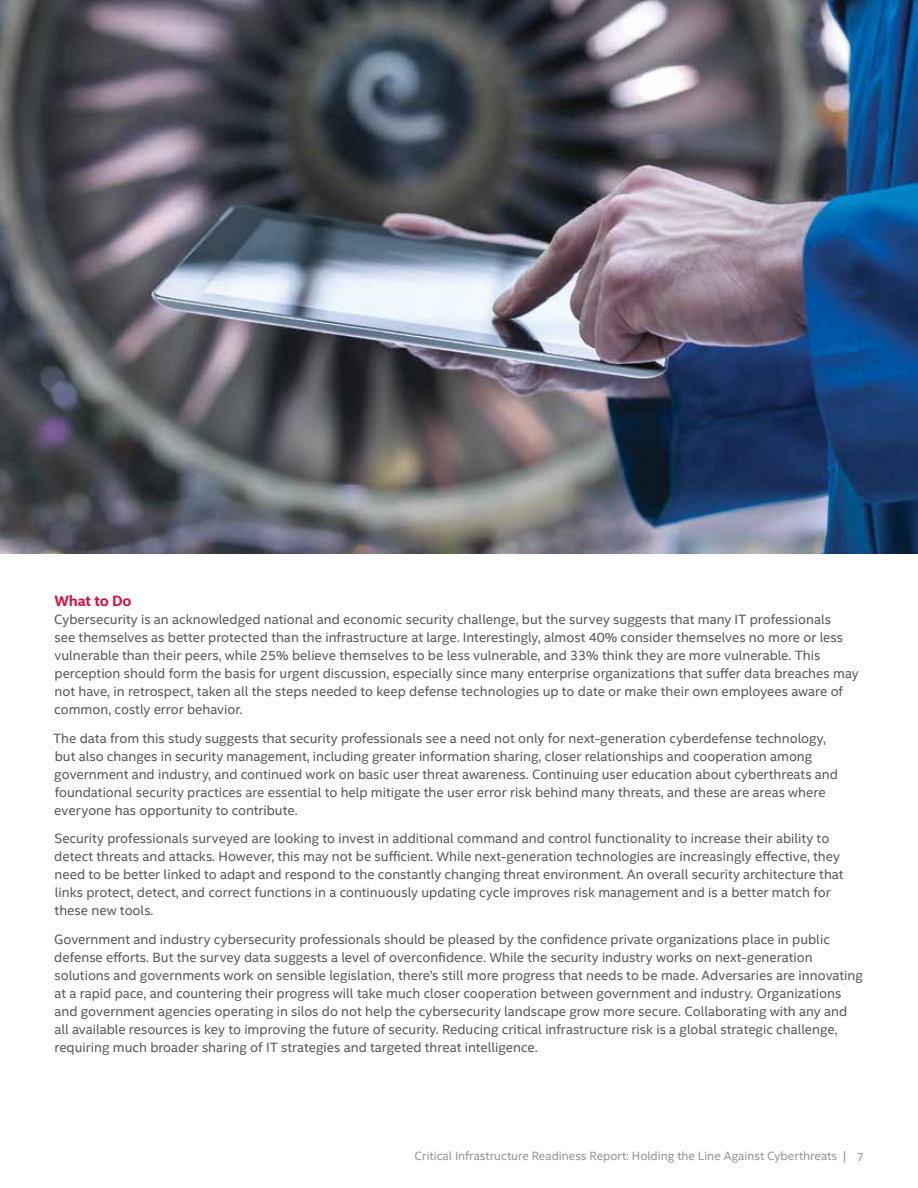
<style>
.page{position:relative;width:918px;height:1188px;background:#fff}
.page>*{position:absolute;margin:0;border:0;box-sizing:border-box;transform-origin:0 0}
.t1{font:700 15px "Intel Clear";letter-spacing:-.01em;color:#d31242}
.t2{font:13.5px/18px "Intel Clear";color:#58595b}
.t3{font:12px "Intel Clear";color:#939598}
</style>
<div class="page">
<img style="left:0;top:0;width:918px;height:553px">
<p class="t1" style="left:54px;top:591px;width:79px">What to Do</p>
<p class="t2" style="left:54px;top:611px;width:806px">Cybersecurity is an acknowledged national and economic security challenge, but the survey suggests that many IT professionals<br>see themselves as better protected than the infrastructure at large. Interestingly, almost 40% consider themselves no more or less vulnerable than their peers, while 25% believe themselves to be less vulnerable, and 33% think they are more vulnerable. This perception should form the basis for urgent discussion, especially since many enterprise organizations that suffer data breaches may not have, in retrospect, taken all the steps needed to keep defense technologies up to date or make their own employees aware of common, costly error behavior.</p>
<p class="t2" style="left:53px;top:729px;width:786px">The data from this study suggests that security professionals see a need not only for next-generation cyberdefense technology, but also changes in security management, including greater information sharing, closer relationships and cooperation among government and industry, and continued work on basic user threat awareness. Continuing user education about cyberthreats and foundational security practices are essential to help mitigate the user error risk behind many threats, and these are areas where everyone has opportunity to contribute.</p>
<p class="t2" style="left:54px;top:830px;width:791px">Security professionals surveyed are looking to invest in additional command and control functionality to increase their ability to detect threats and attacks. However, this may not be sufficient. While next-generation technologies are increasingly effective, they need to be better linked to adapt and respond to the constantly changing threat environment. An overall security architecture that links protect, detect, and correct functions in a continuously updating cycle improves risk management and is a better match for these new tools.</p>
<p class="t2" style="left:54px;top:930px;width:810px">Government and industry cybersecurity professionals should be pleased by the confidence private organizations place in public defense efforts. But the survey data suggests a level of overconfidence. While the security industry works on next-generation solutions and governments work on sensible legislation, there’s still more progress that needs to be made. Adversaries are innovating at a rapid pace, and countering their progress will take much closer cooperation between government and industry. Organizations and government agencies operating in silos do not help the cybersecurity landscape grow more secure. Collaborating with any and all available resources is key to improving the future of security. Reducing critical infrastructure risk is a global strategic challenge, requiring much broader sharing of IT strategies and targeted threat intelligence.</p>
<p class="t3" style="left:415px;top:1148px;width:451px">Critical Infrastructure Readiness Report: Holding the Line Against Cyberthreats | 7</p>
</div>
